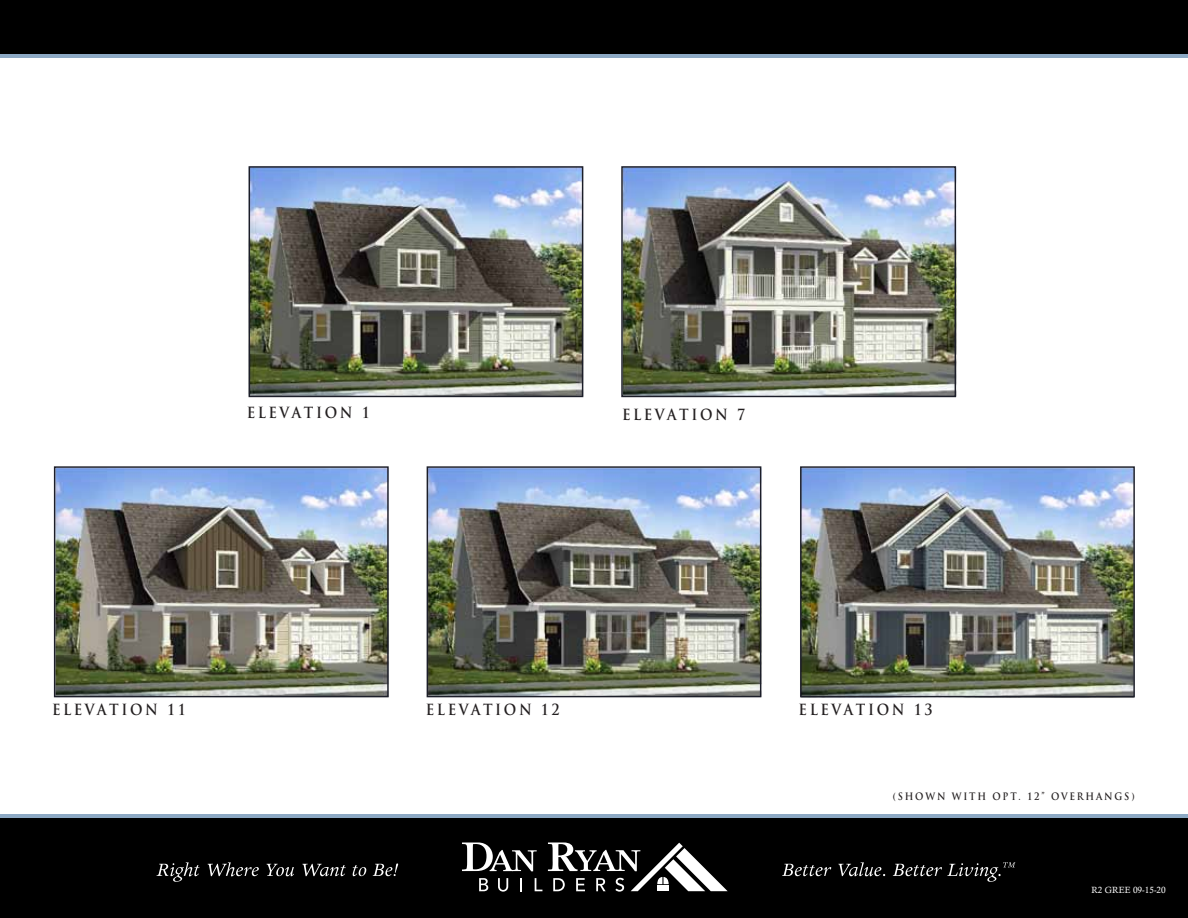
<style>
.page{position:relative;width:1188px;height:918px;background:#fff}
.page>*{position:absolute;margin:0;border:0;box-sizing:border-box;transform-origin:0 0}
.t1{font:700 15px "Trajan Pro";letter-spacing:.19em;color:#231f20;scale:.9 1}
.t2{font:700 10.05px "Trajan Pro";letter-spacing:.2em;color:#231f20;scale:.9 1}
.t3{font:9px "Calisto";color:#fff}
</style>
<div class="page">
<img style="left:248px;top:166px;width:284px;height:232px">
<img style="left:532px;top:166px;width:425px;height:232px">
<img style="left:53px;top:466px;width:291px;height:232px">
<img style="left:344px;top:466px;width:363px;height:232px">
<img style="left:707px;top:466px;width:428px;height:232px">
<div style="left:0;top:817px;width:1188px;height:101px;background:#000"></div>
<div style="left:0;top:0;width:1188px;height:54px;background:#000"></div>
<hr style="left:0;top:814px;width:1188px;height:3px;background:#8da9c4">
<hr style="left:0;top:54px;width:1188px;height:4px;background:#8da9c4">
<svg style="left:479px;top:878px;width:9px;height:13px"></svg>
<svg style="left:498px;top:878px;width:10px;height:14px"></svg>
<svg style="left:520px;top:878px;width:2px;height:13px"></svg>
<svg style="left:535px;top:878px;width:7px;height:13px"></svg>
<svg style="left:548px;top:843px;width:180px;height:49px"></svg>
<svg style="left:462px;top:843px;width:75px;height:28px"></svg>
<svg style="left:157px;top:862px;width:43px;height:20px"></svg>
<svg style="left:208px;top:862px;width:51px;height:14px"></svg>
<svg style="left:267px;top:864px;width:27px;height:12px"></svg>
<svg style="left:302px;top:864px;width:44px;height:12px"></svg>
<svg style="left:353px;top:865px;width:13px;height:11px"></svg>
<svg style="left:373px;top:864px;width:25px;height:12px"></svg>
<svg style="left:782px;top:864px;width:49px;height:12px"></svg>
<svg style="left:838px;top:862px;width:47px;height:14px"></svg>
<svg style="left:893px;top:862px;width:123px;height:20px"></svg>
<div style="left:249px;top:166px;width:334px;height:231px;border:1px solid #1c1e29"></div>
<div style="left:621px;top:166px;width:335px;height:231px;border:1px solid #1c1e29"></div>
<div style="left:54px;top:466px;width:335px;height:231px;border:1px solid #1c1e29"></div>
<div style="left:427px;top:466px;width:334px;height:231px;border:1px solid #1c1e29"></div>
<div style="left:800px;top:466px;width:335px;height:231px;border:1px solid #1c1e29"></div>
<p class="t1" style="left:247px;top:404px;width:138px">ELEVATION 1</p>
<p class="t1" style="left:622px;top:406px;width:138px">ELEVATION 7</p>
<p class="t1" style="left:52px;top:700px;width:150px">ELEVATION 11</p>
<p class="t1" style="left:426px;top:700px;width:150px">ELEVATION 12</p>
<p class="t1" style="left:799px;top:700px;width:150px">ELEVATION 13</p>
<p class="t2" style="left:893px;top:790px;width:270px">(SHOWN WITH OPT. 12” OVERHANGS)</p>
<p class="t3" style="left:1092px;top:884px;width:76px">R2 GREE 09-15-20</p>
</div>
